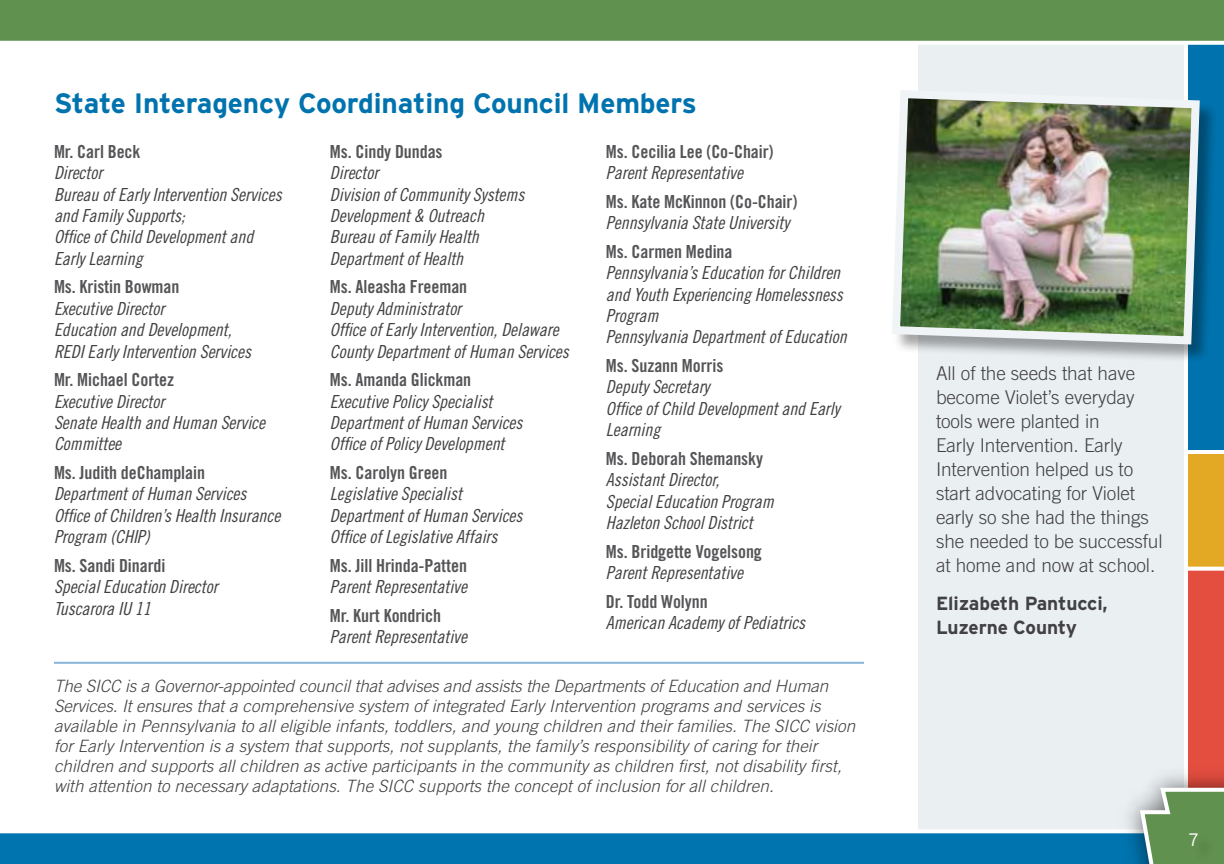
<style>
.page{position:relative;width:1224px;height:864px;background:#fff}
.page>*{position:absolute;margin:0;border:0;box-sizing:border-box;transform-origin:0 0}
.t1{font:700 28px "Interstate";letter-spacing:-.005em;color:#0073ae}
.t2{font:300 19px/24px "Trade Gothic";letter-spacing:-.005em;color:#414042}
.t3{font:700 19px/24px "Interstate";letter-spacing:-.005em;color:#414042}
.t4{font:18px/21.4px "Trade Gothic Cond Eighteen Obl";letter-spacing:-.005em;color:#414042}
.t5{font:18px "Trade Gothic Bold Cond Twenty";letter-spacing:-.005em;color:#565659}
.t6{font:300 18px "Interstate";color:#fff}
.t7{font:italic 300 17px/20px "Trade Gothic";letter-spacing:.005em;color:#414042}
</style>
<div class="page">
<div style="left:918px;top:0;width:306px;height:864px;background:#eaeff2"></div>
<svg style="left:0;top:0;width:1138px;height:45px;background:#6f9b5f"></svg>
<svg style="left:0;top:829px;width:1109px;height:35px;background:#1f85b8"></svg>
<img style="left:1109px;top:801px;width:29px;height:63px">
<svg style="left:1138px;top:0;width:86px;height:864px"></svg>
<hr style="left:54px;top:662px;width:810px;height:2px;background:#88b5d8">
<div style="left:1191px;top:834px;width:26px;height:30px;background:#608f4e"></div>
<div style="left:893px;top:91px;width:326px;height:273px;background:#000;opacity:.35"></div>
<img style="left:892px;top:86px;width:312px;height:263px">
<h1 class="t1" style="left:54px;top:87px;width:644px">State Interagency Coordinating Council Members</h1>
<p class="t5" style="left:54px;top:140px;width:88px">Mr. Carl Beck</p>
<p class="t4" style="left:54px;top:162px;width:229px">Director<br>Bureau of Early Intervention Services and Family Supports;<br>Office of Child Development and<br>Early Learning</p>
<p class="t5" style="left:54px;top:276px;width:127px">Ms. Kristin Bowman</p>
<p class="t4" style="left:54px;top:297px;width:199px">Executive Director<br>Education and Development,<br>REDI Early Intervention Services</p>
<p class="t5" style="left:54px;top:369px;width:122px">Mr. Michael Cortez</p>
<p class="t4" style="left:54px;top:390px;width:213px">Executive Director<br>Senate Health and Human Service<br>Committee</p>
<p class="t5" style="left:54px;top:462px;width:153px">Ms. Judith deChamplain</p>
<p class="t4" style="left:54px;top:483px;width:228px">Department of Human Services<br>Office of Children’s Health Insurance<br>Program (CHIP)</p>
<p class="t5" style="left:54px;top:554px;width:113px">Ms. Sandi Dinardi</p>
<p class="t4" style="left:54px;top:576px;width:165px">Special Education Director<br>Tuscarora IU 11</p>
<p class="t5" style="left:330px;top:140px;width:114px">Ms. Cindy Dundas</p>
<p class="t4" style="left:330px;top:162px;width:196px">Director<br>Division of Community Systems<br>Development &amp; Outreach<br>Bureau of Family Health<br>Department of Health</p>
<p class="t5" style="left:330px;top:276px;width:139px">Ms. Aleasha Freeman</p>
<p class="t4" style="left:330px;top:297px;width:240px">Deputy Administrator<br>Office of Early Intervention, Delaware<br>County Department of Human Services</p>
<p class="t5" style="left:330px;top:369px;width:143px">Ms. Amanda Glickman</p>
<p class="t4" style="left:330px;top:390px;width:194px">Executive Policy Specialist<br>Department of Human Services<br>Office of Policy Development</p>
<p class="t5" style="left:330px;top:462px;width:119px">Ms. Carolyn Green</p>
<p class="t4" style="left:330px;top:483px;width:194px">Legislative Specialist<br>Department of Human Services<br>Office of Legislative Affairs</p>
<p class="t5" style="left:330px;top:554px;width:139px">Ms. Jill Hrinda-Patten</p>
<p class="t4" style="left:330px;top:576px;width:139px">Parent Representative</p>
<p class="t5" style="left:330px;top:604px;width:113px">Mr. Kurt Kondrich</p>
<p class="t4" style="left:330px;top:626px;width:139px">Parent Representative</p>
<p class="t5" style="left:606px;top:140px;width:169px">Ms. Cecilia Lee (Co-Chair)</p>
<p class="t4" style="left:606px;top:162px;width:139px">Parent Representative</p>
<p class="t5" style="left:606px;top:190px;width:193px">Ms. Kate McKinnon (Co-Chair)</p>
<p class="t4" style="left:606px;top:212px;width:185px">Pennsylvania State University</p>
<p class="t5" style="left:606px;top:240px;width:128px">Ms. Carmen Medina</p>
<p class="t4" style="left:606px;top:262px;width:242px">Pennsylvania’s Education for Children and Youth Experiencing Homelessness<br>Program<br>Pennsylvania Department of Education</p>
<p class="t5" style="left:606px;top:355px;width:119px">Ms. Suzann Morris</p>
<p class="t4" style="left:606px;top:376px;width:235px">Deputy Secretary<br>Office of Child Development and Early<br>Learning</p>
<p class="t5" style="left:606px;top:447px;width:159px">Ms. Deborah Shemansky</p>
<p class="t4" style="left:606px;top:469px;width:169px">Assistant Director,<br>Special Education Program<br>Hazleton School District</p>
<p class="t5" style="left:606px;top:540px;width:157px">Ms. Bridgette Vogelsong</p>
<p class="t4" style="left:606px;top:562px;width:139px">Parent Representative</p>
<p class="t5" style="left:606px;top:590px;width:103px">Dr. Todd Wolynn</p>
<p class="t4" style="left:606px;top:612px;width:201px">American Academy of Pediatrics</p>
<p class="t7" style="left:54px;top:676px;width:803px">The SICC is a Governor-appointed council that advises and assists the Departments of Education and Human Services. It ensures that a comprehensive system of integrated Early Intervention programs and services is available in Pennsylvania to all eligible infants, toddlers, and young children and their families. The SICC vision for Early Intervention is a system that supports, not supplants, the family’s responsibility of caring for their children and supports all children as active participants in the community as children first, not disability first, with attention to necessary adaptations. The SICC supports the concept of inclusion for all children.</p>
<p class="t2" style="left:936px;top:361px;width:228px">All of the seeds that have become Violet’s everyday tools were planted in<br>Early Intervention. Early<br>Intervention helped us to start advocating for Violet early so she had the things she needed to be successful at home and now at school.</p>
<p class="t3" style="left:936px;top:591px;width:173px">Elizabeth Pantucci,<br>Luzerne County</p>
<p class="t6" style="left:1189px;top:830px;width:12px">7</p>
</div>
